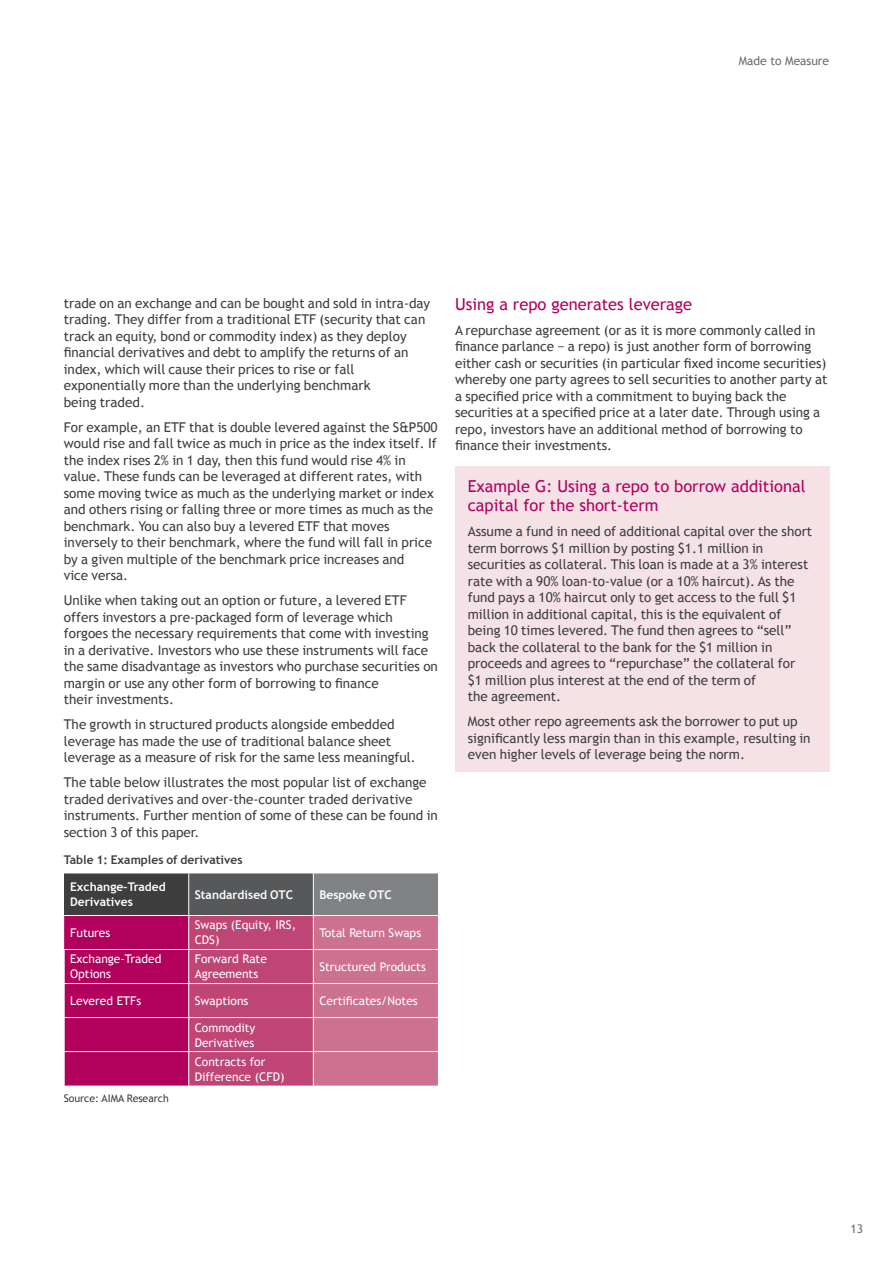
<style>
.page{position:relative;width:893px;height:1263px;background:#fff}
.page>*{position:absolute;margin:0;border:0;box-sizing:border-box;transform-origin:0 0}
.t1{font:16.5px/19.5px "Trebuchet MS";color:#b1015c}
.t2{font:13.5px/16.5px "Trebuchet MS";color:#3e3e3f}
.t3{font:12px/15px "Trebuchet MS";color:#fff}
.t4{font:700 12px/15px "Trebuchet MS";color:#fff}
.t5{font:700 12px "Trebuchet MS";color:#3e3e3f}
.t6{font:12px "Trebuchet MS";color:#6c6d70}
.t7{font:10.5px "Trebuchet MS";color:#3e3e3f}
</style>
<div class="page">
<div style="left:64px;top:873px;width:125px;height:42px;background:#3e3e3f"></div>
<div style="left:189px;top:873px;width:124px;height:42px;background:#57585a"></div>
<div style="left:313px;top:873px;width:125px;height:42px;background:#808285"></div>
<svg style="left:64px;top:916px;width:374px;height:169px;background:#be3d75"></svg>
<hr style="left:64px;top:950px;width:1px;height:33px;background:#fff">
<hr style="left:64px;top:984px;width:1px;height:33px;background:#fff">
<hr style="left:64px;top:1018px;width:1px;height:33px;background:#fff">
<hr style="left:64px;top:1052px;width:1px;height:33px;background:#fff">
<hr style="left:188px;top:873px;width:1px;height:42px;background:#fff">
<hr style="left:189px;top:949px;width:124px;height:1px;background:#fff">
<hr style="left:313px;top:949px;width:125px;height:1px;background:#fff">
<hr style="left:188px;top:916px;width:1px;height:33px;background:#fff">
<hr style="left:64px;top:949px;width:125px;height:1px;background:#fff">
<hr style="left:188px;top:950px;width:1px;height:33px;background:#fff">
<hr style="left:64px;top:983px;width:125px;height:1px;background:#fff">
<hr style="left:188px;top:984px;width:1px;height:33px;background:#fff">
<hr style="left:64px;top:1017px;width:125px;height:1px;background:#fff">
<hr style="left:188px;top:1018px;width:1px;height:33px;background:#fff">
<hr style="left:64px;top:1051px;width:125px;height:1px;background:#fff">
<hr style="left:188px;top:1052px;width:1px;height:33px;background:#fff">
<hr style="left:189px;top:983px;width:124px;height:1px;background:#fff">
<hr style="left:313px;top:983px;width:125px;height:1px;background:#fff">
<hr style="left:189px;top:1017px;width:124px;height:1px;background:#fff">
<hr style="left:313px;top:1017px;width:125px;height:1px;background:#fff">
<hr style="left:189px;top:1051px;width:124px;height:1px;background:#fff">
<hr style="left:313px;top:1051px;width:125px;height:1px;background:#fff">
<hr style="left:313px;top:873px;width:1px;height:42px;background:#fff">
<hr style="left:313px;top:916px;width:1px;height:33px;background:#fff">
<hr style="left:313px;top:950px;width:1px;height:33px;background:#fff">
<hr style="left:313px;top:984px;width:1px;height:33px;background:#fff">
<hr style="left:313px;top:1018px;width:1px;height:33px;background:#fff">
<hr style="left:313px;top:1052px;width:1px;height:33px;background:#fff">
<div style="left:455px;top:467px;width:374px;height:305px;background:#f5e2e7"></div>
<p class="t6" style="left:739px;top:54px;width:92px">Made to Measure</p>
<p class="t2" style="left:64px;top:295px;width:368px">trade on an exchange and can be bought and sold in intra-day trading. They differ from a traditional ETF (security that can track an equity, bond or commodity index) as they deploy financial derivatives and debt to amplify the returns of an index, which will cause their prices to rise or fall exponentially more than the underlying benchmark<br>being traded.</p>
<p class="t2" style="left:64px;top:419px;width:375px">For example, an ETF that is double levered against the S&amp;P500 would rise and fall twice as much in price as the index itself. If the index rises 2% in 1 day, then this fund would rise 4% in value. These funds can be leveraged at different rates, with some moving twice as much as the underlying market or index and others rising or falling three or more times as much as the benchmark. You can also buy a levered ETF that moves inversely to their benchmark, where the fund will fall in price by a given multiple of the benchmark price increases and<br>vice versa.</p>
<p class="t2" style="left:64px;top:592px;width:376px">Unlike when taking out an option or future, a levered ETF offers investors a pre-packaged form of leverage which forgoes the necessary requirements that come with investing in a derivative. Investors who use these instruments will face the same disadvantage as investors who purchase securities on margin or use any other form of borrowing to finance<br>their investments.</p>
<p class="t2" style="left:64px;top:716px;width:353px">The growth in structured products alongside embedded leverage has made the use of traditional balance sheet leverage as a measure of risk for the same less meaningful.</p>
<p class="t2" style="left:64px;top:774px;width:376px">The table below illustrates the most popular list of exchange traded derivatives and over-the-counter traded derivative instruments. Further mention of some of these can be found in section 3 of this paper.</p>
<p class="t5" style="left:64px;top:853px;width:180px">Table 1: Examples of derivatives</p>
<p class="t4" style="left:70px;top:879px;width:97px">Exchange-Traded<br>Derivatives</p>
<p class="t4" style="left:195px;top:887px;width:100px">Standardised OTC</p>
<p class="t4" style="left:319px;top:887px;width:74px">Bespoke OTC</p>
<p class="t3" style="left:70px;top:925px;width:42px">Futures</p>
<p class="t3" style="left:195px;top:918px;width:103px">Swaps (Equity, IRS,<br>CDS)</p>
<p class="t3" style="left:319px;top:925px;width:103px">Total Return Swaps</p>
<p class="t3" style="left:70px;top:952px;width:93px">Exchange-Traded<br>Options</p>
<p class="t3" style="left:195px;top:952px;width:74px">Forward Rate<br>Agreements</p>
<p class="t3" style="left:319px;top:959px;width:108px">Structured Products</p>
<p class="t3" style="left:70px;top:993px;width:73px">Levered ETFs</p>
<p class="t3" style="left:195px;top:993px;width:55px">Swaptions</p>
<p class="t3" style="left:319px;top:993px;width:100px">Certificates/Notes</p>
<p class="t3" style="left:195px;top:1020px;width:62px">Commodity<br>Derivatives</p>
<p class="t3" style="left:195px;top:1054px;width:91px">Contracts for<br>Difference (CFD)</p>
<p class="t7" style="left:64px;top:1091px;width:107px">Source: AIMA Research</p>
<p class="t1" style="left:455px;top:294px;width:239px">Using a repo generates leverage</p>
<p class="t2" style="left:455px;top:322px;width:374px">A repurchase agreement (or as it is more commonly called in finance parlance − a repo) is just another form of borrowing either cash or securities (in particular fixed income securities) whereby one party agrees to sell securities to another party at a specified price with a commitment to buying back the securities at a specified price at a later date. Through using a repo, investors have an additional method of borrowing to finance their investments.</p>
<p class="t1" style="left:468px;top:476px;width:339px">Example G: Using a repo to borrow additional capital for the short-term</p>
<p class="t2" style="left:468px;top:523px;width:346px">Assume a fund in need of additional capital over the short term borrows $1 million by posting $1.1 million in securities as collateral. This loan is made at a 3% interest rate with a 90% loan-to-value (or a 10% haircut). As the fund pays a 10% haircut only to get access to the full $1 million in additional capital, this is the equivalent of being 10 times levered. The fund then agrees to “sell” back the collateral to the bank for the $1 million in proceeds and agrees to “repurchase” the collateral for $1 million plus interest at the end of the term of<br>the agreement.</p>
<p class="t2" style="left:468px;top:713px;width:344px">Most other repo agreements ask the borrower to put up significantly less margin than in this example, resulting in even higher levels of leverage being the norm.</p>
<p class="t6" style="left:851px;top:1222px;width:14px">13</p>
</div>
